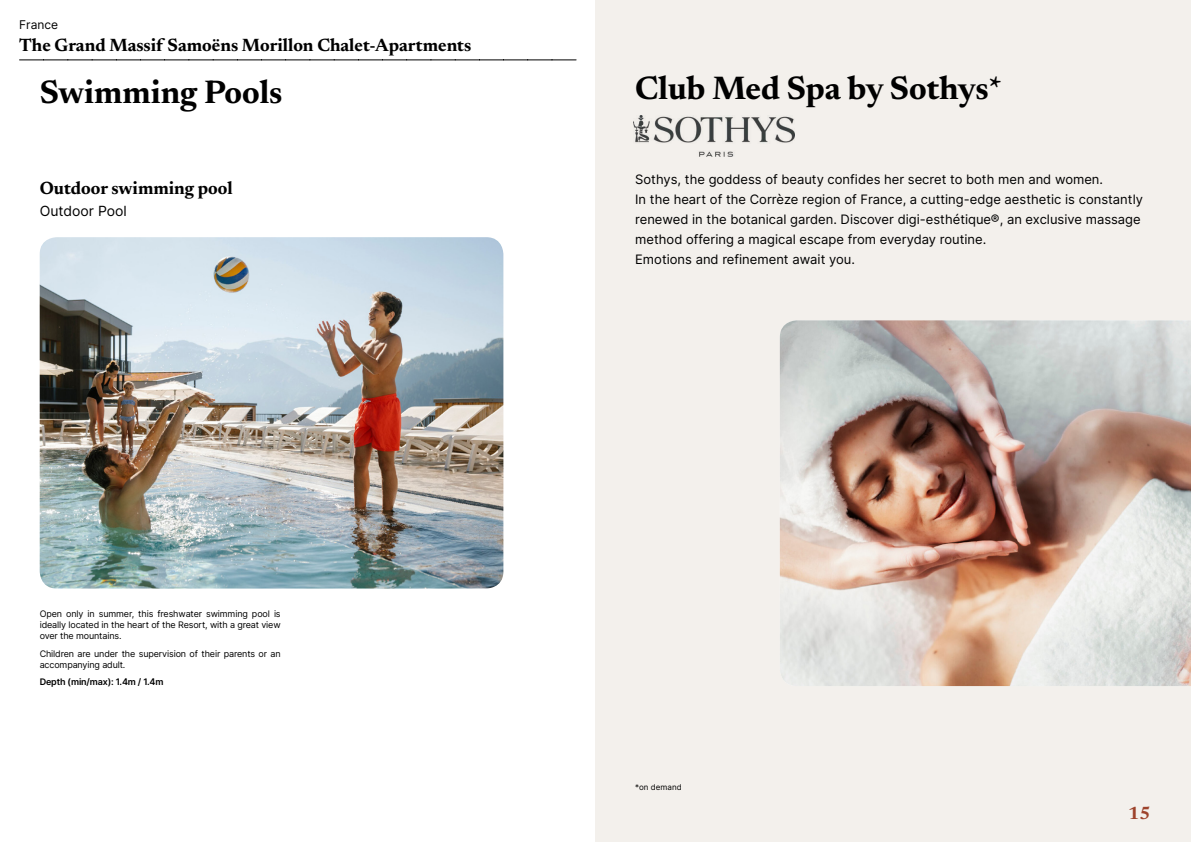
<style>
.page{position:relative;width:1191px;height:842px;background:#fff}
.page>*{position:absolute;margin:0;border:0;box-sizing:border-box;transform-origin:0 0}
.t1{font:700 33px "Newsreader 24 pt";color:#000}
.t2{font:700 18px "Newsreader 24 pt";color:#000}
.t3{font:700 18px "Newsreader 24 pt";color:#9d432c}
.t4{font:14px "Inter";color:#000}
.t5{font:13px/20px "Inter";color:#000}
.t6{font:12px "Inter";color:#000}
.t7{font:9px/11px "Inter";letter-spacing:-.015em;color:#000;text-align:justify}
.t8{font:600 9px "Inter";letter-spacing:-.015em;color:#000}
.t9{font:8px "Inter";color:#000}
</style>
<div class="page">
<div style="left:595px;top:0;width:596px;height:842px;background:#f3f0ec"></div>
<img style="left:780px;top:320px;width:411px;height:366px">
<img style="left:40px;top:237px;width:463px;height:351px">
<svg style="left:20px;top:60px;width:556px;height:1px"></svg>
<img style="left:633px;top:115px;width:162px;height:42px">
<p class="t6" style="left:19px;top:15px;width:40px">France</p>
<h2 class="t2" style="left:19px;top:32px;width:454px">The Grand Massif Samoëns Morillon Chalet-Apartments</h2>
<h1 class="t1" style="left:40px;top:69px;width:244px">Swimming Pools</h1>
<h1 class="t1" style="left:635px;top:64px;width:368px">Club Med Spa by Sothys*</h1>
<h2 class="t2" style="left:40px;top:175px;width:194px">Outdoor swimming pool</h2>
<p class="t4" style="left:40px;top:200px;width:89px">Outdoor Pool</p>
<p class="t7" style="left:40px;top:607px;width:242px">Open only in summer, this freshwater swimming pool is ideally located in the heart of the Resort, with a great view over the mountains.</p>
<p class="t7" style="left:40px;top:648px;width:242px">Children are under the supervision of their parents or an accompanying adult.</p>
<p class="t8" style="left:40px;top:675px;width:125px">Depth (min/max): 1.4m / 1.4m</p>
<p class="t5" style="left:635px;top:169px;width:509px">Sothys, the goddess of beauty confides her secret to both men and women.<br>In the heart of the Corrèze region of France, a cutting-edge aesthetic is constantly renewed in the botanical garden. Discover digi-esthétique®, an exclusive massage method offering a magical escape from everyday routine.<br>Emotions and refinement await you.</p>
<p class="t9" style="left:635px;top:781px;width:48px">*on demand</p>
<h2 class="t3" style="left:1128px;top:800px;width:24px">15</h2>
</div>
